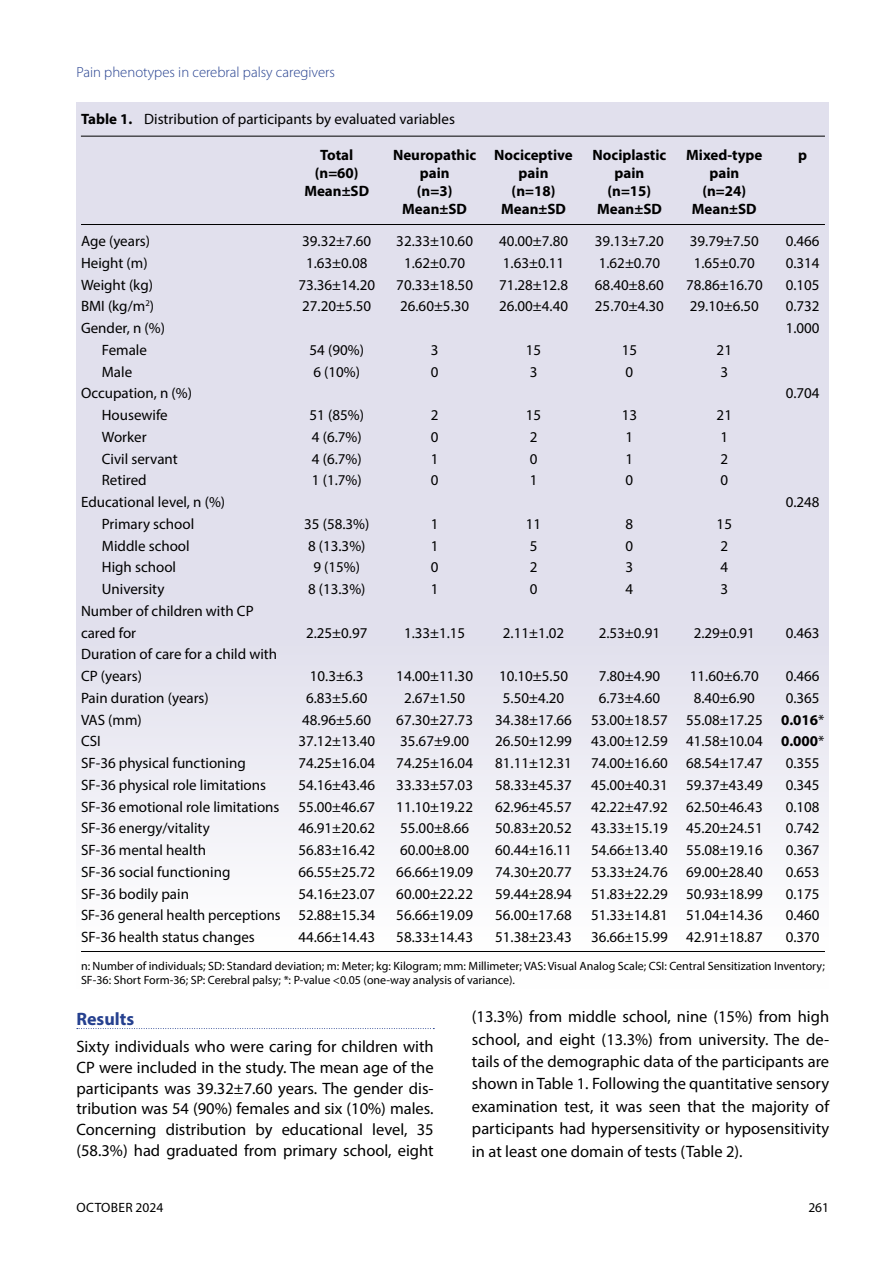
<style>
.page{position:relative;width:893px;height:1263px;background:#fff}
.page>*{position:absolute;margin:0;border:0;box-sizing:border-box;transform-origin:0 0}
.t1{font:700 18px "Myriad Pro";color:#25408f}
.t2{font:16.5px/22.4px "Myriad Pro";color:#000;text-align:justify}
.t3{font:15px/21.8px "Myriad Pro";color:#000}
.t4{font:700 15px/18px "Myriad Pro";color:#000;text-align:center}
.t5{font:300 14.7px "Myriad Pro";color:#25408f}
.t6{font:13.5px "Myriad Pro";letter-spacing:.02em;color:#000}
.t7{font:13.5px "Myriad Pro";color:#000}
.t8{font:12px/14.4px "Myriad Pro";color:#000}
.s1{font-weight:700}
</style>
<div class="page">
<svg style="left:77px;top:1028px;width:357px;height:1px"></svg>
<div style="left:77px;top:102px;width:752px;height:886px;background:linear-gradient(to bottom,#d9d8e8,#f6f5f9)"></div>
<hr style="left:81px;top:951px;width:744px;height:1px;background:#000">
<hr style="left:81px;top:136px;width:744px;height:1px;background:#000">
<hr style="left:81px;top:224px;width:744px;height:1px;background:#000">
<p class="t5" style="left:77px;top:64px;width:260px">Pain phenotypes in cerebral palsy caregivers</p>
<p class="t3" style="left:81px;top:108px;width:375px"><span class="s1">Table 1.</span> Distribution of participants by evaluated variables</p>
<p class="t3" style="left:81px;top:230px;width:71px">Age (years)</p>
<p class="t3" style="left:81px;top:252px;width:68px">Height (m)</p>
<p class="t3" style="left:81px;top:273px;width:73px">Weight (kg)</p>
<p class="t3" style="left:81px;top:295px;width:75px">BMI (kg/m<sup>2</sup>)</p>
<p class="t3" style="left:81px;top:317px;width:85px">Gender, n (%)</p>
<p class="t3" style="left:102px;top:339px;width:47px">Female</p>
<p class="t3" style="left:102px;top:360px;width:32px">Male</p>
<p class="t3" style="left:81px;top:382px;width:112px">Occupation, n (%)</p>
<p class="t3" style="left:102px;top:404px;width:67px">Housewife</p>
<p class="t3" style="left:102px;top:426px;width:46px">Worker</p>
<p class="t3" style="left:102px;top:447px;width:77px">Civil servant</p>
<p class="t3" style="left:102px;top:469px;width:46px">Retired</p>
<p class="t3" style="left:81px;top:491px;width:146px">Educational level, n (%)</p>
<p class="t3" style="left:102px;top:513px;width:94px">Primary school</p>
<p class="t3" style="left:102px;top:534px;width:89px">Middle school</p>
<p class="t3" style="left:102px;top:556px;width:76px">High school</p>
<p class="t3" style="left:102px;top:578px;width:64px">University</p>
<p class="t3" style="left:81px;top:600px;width:174px">Number of children with CP</p>
<p class="t3" style="left:81px;top:621px;width:57px">cared for</p>
<p class="t3" style="left:81px;top:643px;width:198px">Duration of care for a child with</p>
<p class="t3" style="left:81px;top:665px;width:62px">CP (years)</p>
<p class="t3" style="left:81px;top:687px;width:129px">Pain duration (years)</p>
<p class="t3" style="left:81px;top:708px;width:62px">VAS (mm)</p>
<p class="t3" style="left:81px;top:730px;width:21px">CSI</p>
<p class="t3" style="left:81px;top:752px;width:166px">SF-36 physical functioning</p>
<p class="t3" style="left:81px;top:774px;width:187px">SF-36 physical role limitations</p>
<p class="t3" style="left:81px;top:795px;width:200px">SF-36 emotional role limitations</p>
<p class="t3" style="left:81px;top:817px;width:130px">SF-36 energy/vitality</p>
<p class="t3" style="left:81px;top:839px;width:126px">SF-36 mental health</p>
<p class="t3" style="left:81px;top:861px;width:151px">SF-36 social functioning</p>
<p class="t3" style="left:81px;top:882px;width:110px">SF-36 bodily pain</p>
<p class="t3" style="left:81px;top:904px;width:201px">SF-36 general health perceptions</p>
<p class="t3" style="left:81px;top:926px;width:175px">SF-36 health status changes</p>
<p class="t4" style="left:304px;top:146px;width:66px">Total (n=60)<br>Mean±SD</p>
<p class="t3" style="left:298px;top:230px;width:78px;text-align:center">39.32±7.60<br>1.63±0.08<br>73.36±14.20<br>27.20±5.50</p>
<p class="t3" style="left:310px;top:339px;width:56px">54 (90%)<br>6 (10%)</p>
<p class="t3" style="left:310px;top:404px;width:56px">51 (85%)<br>4 (6.7%)<br>4 (6.7%)<br>1 (1.7%)</p>
<p class="t3" style="left:304px;top:513px;width:67px;text-align:center">35 (58.3%)<br>8 (13.3%)<br>9 (15%)<br>8 (13.3%)</p>
<p class="t3" style="left:306px;top:621px;width:63px">2.25±0.97</p>
<p class="t3" style="left:298px;top:665px;width:78px;text-align:center">10.3±6.3<br>6.83±5.60<br>48.96±5.60<br>37.12±13.40<br>74.25±16.04<br>54.16±43.46<br>55.00±46.67<br>46.91±20.62<br>56.83±16.42<br>66.55±25.72<br>54.16±23.07<br>52.88±15.34<br>44.66±14.43</p>
<p class="t4" style="left:393px;top:146px;width:85px">Neuropathic pain<br>(n=3)<br>Mean±SD</p>
<p class="t3" style="left:396px;top:230px;width:78px;text-align:center">32.33±10.60<br>1.62±0.70<br>70.33±18.50<br>26.60±5.30</p>
<p class="t3" style="left:431px;top:339px;width:9px">3<br>0</p>
<p class="t3" style="left:431px;top:404px;width:9px;text-align:justify">2<br>0<br>1<br>0</p>
<p class="t3" style="left:431px;top:513px;width:9px;text-align:justify">1<br>1<br>0<br>1</p>
<p class="t3" style="left:404px;top:621px;width:63px">1.33±1.15</p>
<p class="t3" style="left:396px;top:665px;width:78px;text-align:center">14.00±11.30<br>2.67±1.50<br>67.30±27.73<br>35.67±9.00<br>74.25±16.04<br>33.33±57.03<br>11.10±19.22<br>55.00±8.66<br>60.00±8.00<br>66.66±19.09<br>60.00±22.22<br>56.66±19.09<br>58.33±14.43</p>
<p class="t4" style="left:494px;top:146px;width:80px">Nociceptive pain<br>(n=18)<br>Mean±SD</p>
<p class="t3" style="left:499px;top:230px;width:71px">40.00±7.80<br>1.63±0.11<br>71.28±12.8<br>26.00±4.40</p>
<p class="t3" style="left:526px;top:339px;width:17px">15<br>3</p>
<p class="t3" style="left:526px;top:404px;width:17px">15<br>2<br>0<br>1</p>
<p class="t3" style="left:526px;top:513px;width:17px">11<br>5<br>2<br>0</p>
<p class="t3" style="left:503px;top:621px;width:63px">2.11±1.02</p>
<p class="t3" style="left:495px;top:665px;width:78px;text-align:center">10.10±5.50<br>5.50±4.20<br>34.38±17.66<br>26.50±12.99<br>81.11±12.31<br>58.33±45.37<br>62.96±45.57<br>50.83±20.52<br>60.44±16.11<br>74.30±20.77<br>59.44±28.94<br>56.00±17.68<br>51.38±23.43</p>
<p class="t4" style="left:593px;top:146px;width:75px">Nociplastic pain (n=15)<br>Mean±SD</p>
<p class="t3" style="left:595px;top:230px;width:71px">39.13±7.20<br>1.62±0.70<br>68.40±8.60<br>25.70±4.30</p>
<p class="t3" style="left:622px;top:339px;width:17px">15<br>0</p>
<p class="t3" style="left:622px;top:404px;width:17px">13<br>1<br>1<br>0</p>
<p class="t3" style="left:626px;top:513px;width:9px;text-align:justify">8<br>0<br>3<br>4</p>
<p class="t3" style="left:599px;top:621px;width:63px">2.53±0.91</p>
<p class="t3" style="left:591px;top:665px;width:78px;text-align:center">7.80±4.90<br>6.73±4.60<br>53.00±18.57<br>43.00±12.59<br>74.00±16.60<br>45.00±40.31<br>42.22±47.92<br>43.33±15.19<br>54.66±13.40<br>53.33±24.76<br>51.83±22.29<br>51.33±14.81<br>36.66±15.99</p>
<p class="t4" style="left:686px;top:146px;width:78px">Mixed-type pain (n=24)<br>Mean±SD</p>
<p class="t3" style="left:686px;top:230px;width:78px;text-align:center">39.79±7.50<br>1.65±0.70<br>78.86±16.70<br>29.10±6.50</p>
<p class="t3" style="left:717px;top:339px;width:17px">21<br>3</p>
<p class="t3" style="left:717px;top:404px;width:17px">21<br>1<br>2<br>0</p>
<p class="t3" style="left:717px;top:513px;width:17px">15<br>2<br>4<br>3</p>
<p class="t3" style="left:694px;top:621px;width:63px">2.29±0.91</p>
<p class="t3" style="left:686px;top:665px;width:78px;text-align:center">11.60±6.70<br>8.40±6.90<br>55.08±17.25<br>41.58±10.04<br>68.54±17.47<br>59.37±43.49<br>62.50±46.43<br>45.20±24.51<br>55.08±19.16<br>69.00±28.40<br>50.93±18.99<br>51.04±14.36<br>42.91±18.87</p>
<p class="t4" style="left:798px;top:146px;width:10px">p</p>
<p class="t3" style="left:786px;top:230px;width:35px;text-align:justify">0.466<br>0.314<br>0.105<br>0.732<br>1.000</p>
<p class="t3" style="left:786px;top:382px;width:35px">0.704</p>
<p class="t3" style="left:786px;top:491px;width:35px">0.248</p>
<p class="t3" style="left:786px;top:621px;width:35px">0.463</p>
<p class="t3" style="left:781px;top:665px;width:45px;text-align:center">0.466<br>0.365<br><span class="s1">0.016</span>*<br><span class="s1">0.000</span>*<br>0.355<br>0.345<br>0.108<br>0.742<br>0.367<br>0.653<br>0.175<br>0.460<br>0.370</p>
<p class="t8" style="left:81px;top:958px;width:745px">n: Number of individuals; SD: Standard deviation; m: Meter; kg: Kilogram; mm: Millimeter; VAS: Visual Analog Scale; CSI: Central Sensitization Inventory;<br>SF-36: Short Form-36; SP: Cerebral palsy; *: P-value &lt;0.05 (one-way analysis of variance).</p>
<p class="t1" style="left:76px;top:1007px;width:59px">Results</p>
<p class="t2" style="left:76px;top:1036px;width:359px;line-height:20.9px">Sixty individuals who were caring for children with CP were included in the study. The mean age of the participants was 39.32±7.60 years. The gender dis&shy;tribution was 54 (90%) females and six (10%) males.<br>Concerning distribution by educational level, 35 (58.3%) had graduated from primary school, eight</p>
<p class="t2" style="left:472px;top:1005px;width:359px">(13.3%) from middle school, nine (15%) from high school, and eight (13.3%) from university. The de&shy;tails of the demographic data of the participants are shown in Table 1. Following the quantitative sensory examination test, it was seen that the majority of participants had hypersensitivity or hyposensitivity in at least one domain of tests (Table 2).</p>
<p class="t6" style="left:77px;top:1199px;width:88px">OCTOBER 2024</p>
<p class="t7" style="left:808px;top:1199px;width:22px">261</p>
</div>
